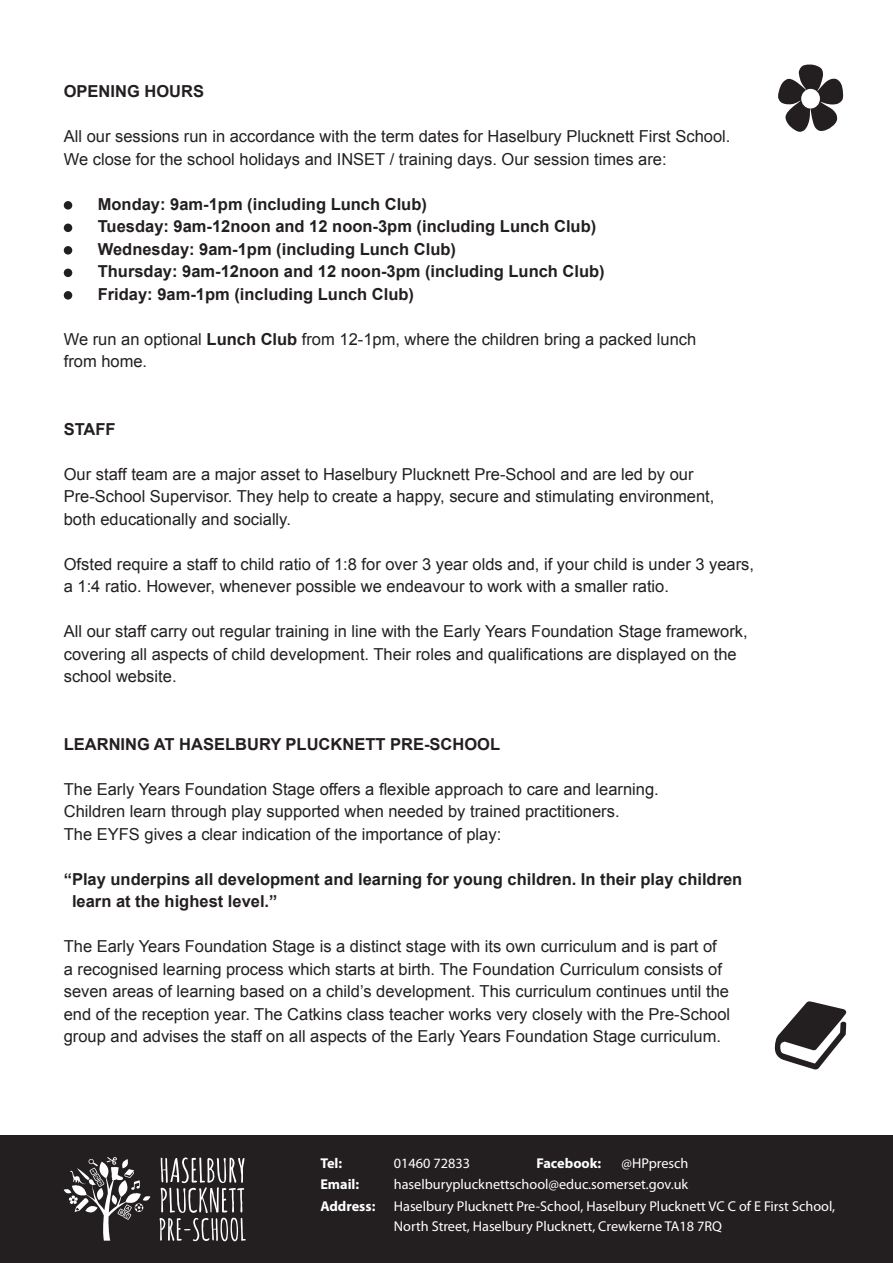
<style>
.page{position:relative;width:893px;height:1263px;background:#fff}
.page>*{position:absolute;margin:0;border:0;box-sizing:border-box;transform-origin:0 0}
.t1{font:16.5px/22.5px "Arial";color:#231f20}
.t2{font:700 16.5px/22.5px "Arial";color:#231f20}
.t3{font:14.25px/19.5px "Myriad Pro";color:#fff}
.t4{font:700 14.25px "Myriad Pro";color:#fff}
.s1{font-weight:700}
</style>
<div class="page">
<div style="left:64px;top:201px;width:8px;height:9px;background:#231f20;border-radius:50%"></div>
<div style="left:64px;top:224px;width:8px;height:8px;background:#231f20;border-radius:50%"></div>
<div style="left:64px;top:246px;width:8px;height:9px;background:#231f20;border-radius:50%"></div>
<div style="left:64px;top:269px;width:8px;height:8px;background:#231f20;border-radius:50%"></div>
<div style="left:64px;top:291px;width:8px;height:9px;background:#231f20;border-radius:50%"></div>
<div style="left:0;top:1135px;width:893px;height:128px;background:#231f20"></div>
<svg style="left:64px;top:1157px;width:86px;height:83px"></svg>
<svg style="left:160px;top:1157px;width:86px;height:84px"></svg>
<svg style="left:778px;top:64px;width:65px;height:68px"></svg>
<svg style="left:774px;top:1001px;width:73px;height:69px"></svg>
<p class="t2" style="left:64px;top:80px;width:142px">OPENING HOURS</p>
<p class="t1" style="left:64px;top:125px;width:668px">All our sessions run in accordance with the term dates for Haselbury Plucknett First School.<br>We close for the school holidays and INSET / training days. Our session times are:</p>
<p class="t2" style="left:98px;top:193px;width:331px">Monday: 9am-1pm (including Lunch Club)</p>
<p class="t2" style="left:98px;top:215px;width:500px">Tuesday: 9am-12noon and 12 noon-3pm (including Lunch Club)</p>
<p class="t2" style="left:98px;top:238px;width:360px">Wednesday: 9am-1pm (including Lunch Club)</p>
<p class="t2" style="left:98px;top:260px;width:508px">Thursday: 9am-12noon and 12 noon-3pm (including Lunch Club)</p>
<p class="t2" style="left:98px;top:283px;width:318px">Friday: 9am-1pm (including Lunch Club)</p>
<p class="t1" style="left:64px;top:328px;width:634px">We run an optional <span class="s1">Lunch Club</span> from 12-1pm, where the children bring a packed lunch from home.</p>
<p class="t2" style="left:64px;top:418px;width:53px">STAFF</p>
<p class="t1" style="left:64px;top:463px;width:652px">Our staff team are a major asset to Haselbury Plucknett Pre-School and are led by our<br>Pre-School Supervisor. They help to create a happy, secure and stimulating environment, both educationally and socially.</p>
<p class="t1" style="left:64px;top:553px;width:692px">Ofsted require a staff to child ratio of 1:8 for over 3 year olds and, if your child is under 3 years, a 1:4 ratio. However, whenever possible we endeavour to work with a smaller ratio.</p>
<p class="t1" style="left:64px;top:620px;width:685px">All our staff carry out regular training in line with the Early Years Foundation Stage framework, covering all aspects of child development. Their roles and qualifications are displayed on the school website.</p>
<p class="t2" style="left:64px;top:733px;width:438px">LEARNING AT HASELBURY PLUCKNETT PRE-SCHOOL</p>
<p class="t1" style="left:64px;top:778px;width:596px">The Early Years Foundation Stage offers a flexible approach to care and learning.<br>Children learn through play supported when needed by trained practitioners.</p>
<p class="t1" style="left:64px;top:823px;width:439px">The EYFS gives a clear indication of the importance of play:</p>
<p class="t2" style="left:72px;top:868px;width:672px;text-indent:-8px">“Play underpins all development and learning for young children. In their play children learn at the highest level.”</p>
<p class="t1" style="left:64px;top:935px;width:668px">The Early Years Foundation Stage is a distinct stage with its own curriculum and is part of<br>a recognised learning process which starts at birth. The Foundation Curriculum consists of seven areas of learning based on a child’s development. This curriculum continues until the end of the reception year. The Catkins class teacher works very closely with the Pre-School group and advises the staff on all aspects of the Early Years Foundation Stage curriculum.</p>
<p class="t4" style="left:320px;top:1154px;width:23px">Tel:</p>
<p class="t3" style="left:394px;top:1153px;width:78px">01460 72833</p>
<p class="t4" style="left:320px;top:1175px;width:40px">Email:</p>
<p class="t3" style="left:394px;top:1175px;width:296px">haselburyplucknettschool@educ.somerset.gov.uk</p>
<p class="t4" style="left:320px;top:1197px;width:57px">Address:</p>
<p class="t3" style="left:394px;top:1196px;width:443px">Haselbury Plucknett Pre-School, Haselbury Plucknett VC C of E First School,<br>North Street, Haselbury Plucknett, Crewkerne TA18 7RQ</p>
<p class="t4" style="left:536px;top:1154px;width:66px">Facebook:</p>
<p class="t3" style="left:621px;top:1153px;width:68px">@HPpresch</p>
</div>
